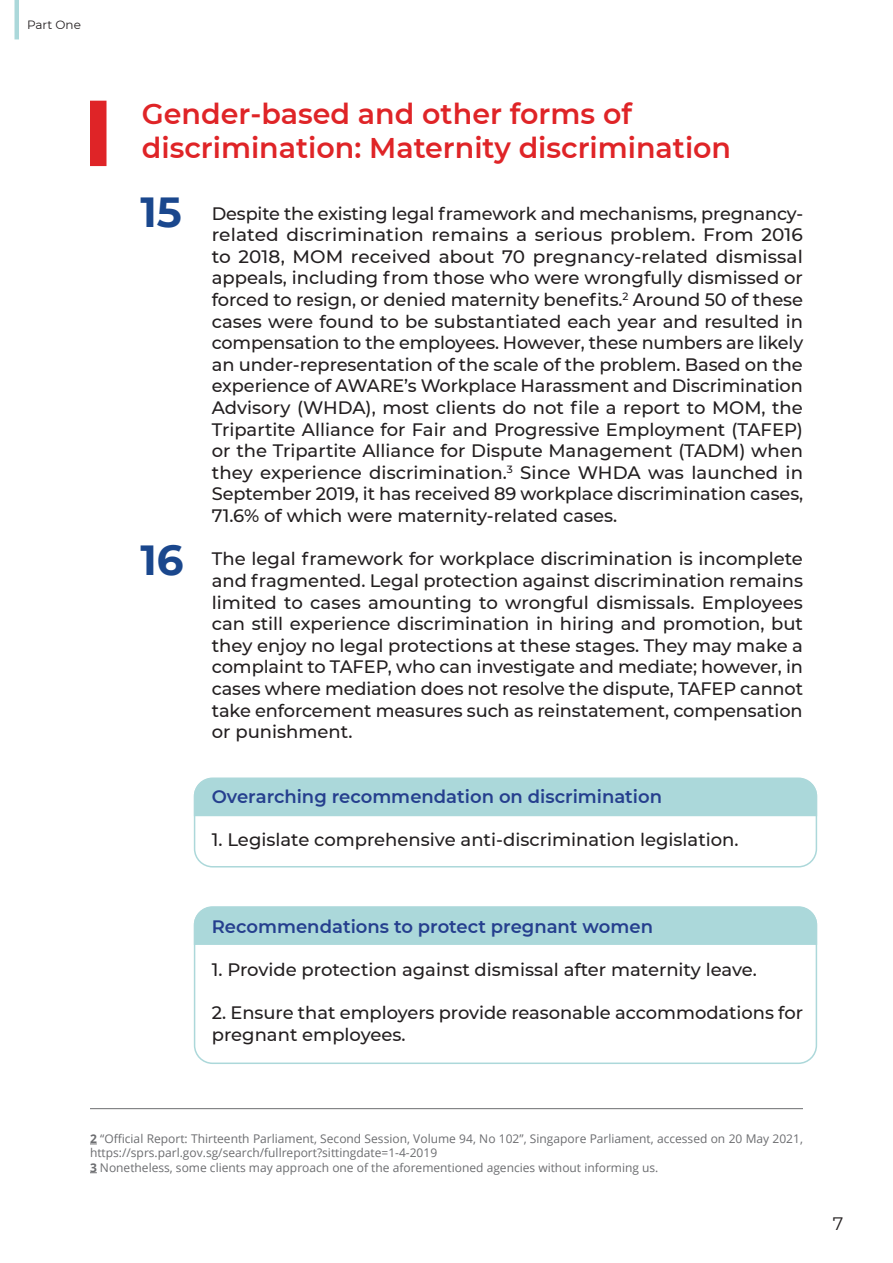
<style>
.page{position:relative;width:893px;height:1263px;background:#fff}
.page>*{position:absolute;margin:0;border:0;box-sizing:border-box;transform-origin:0 0}
.t1{font:700 42px "Montserrat";color:#1a478d}
.t2{font:600 28.5px/34.2px "Montserrat";color:#df2427}
.t3{font:500 18px/21.6px "Montserrat";color:#231f20;text-align:justify}
.t4{font:600 18px "Montserrat";color:#253f8e}
.t5{font:18px "Montserrat";color:#231f20}
.t6{font:12px/14.4px "Open Sans";color:#6c6d70}
.t7{font:12px "Montserrat";color:#231f20}
.s1{font-weight:700}
</style>
<div class="page">
<div style="left:194px;top:909px;width:623px;height:36px;background:#abd8da"></div>
<div style="left:194px;top:906px;width:623px;height:158px;border:2px solid #acd8da;border-radius:18px"></div>
<div style="left:194px;top:780px;width:623px;height:36px;background:#abd8da"></div>
<div style="left:194px;top:777px;width:623px;height:90px;border:2px solid #acd8da;border-radius:18px"></div>
<hr style="left:90px;top:1108px;width:713px;height:1px;background:#6c6d70">
<hr style="left:15px;top:0;width:4px;height:39px;background:#abd8da">
<div style="left:90px;top:101px;width:16px;height:65px;background:#df2427"></div>
<p class="t7" style="left:27px;top:16px;width:55px">Part One</p>
<h2 class="t2" style="left:142px;top:95px;width:591px">Gender-based and other forms of discrimination: Maternity discrimination</h2>
<h1 class="t1" style="left:140px;top:182px;width:43px">15</h1>
<p class="t3" style="left:212px;top:202px;width:593px">Despite the existing legal framework and mechanisms, pregnancy&shy;related discrimination remains a serious problem. From 2016 to 2018, MOM received about 70 pregnancy-related dismissal appeals, including from those who were wrongfully dismissed or forced to resign, or denied maternity benefits.<sup>2</sup> Around 50 of these cases were found to be substantiated each year and resulted in compensation to the employees. However, these numbers are likely an under-representation of the scale of the problem. Based on the experience of AWARE’s Workplace Harassment and Discrimination Advisory (WHDA), most clients do not file a report to MOM, the Tripartite Alliance for Fair and Progressive Employment (TAFEP) or the Tripartite Alliance for Dispute Management (TADM) when they experience discrimination.<sup>3</sup> Since WHDA was launched in September 2019, it has received 89 workplace discrimination cases, 71.6% of which were maternity-related cases.</p>
<p class="t3" style="left:212px;top:547px;width:593px">The legal framework for workplace discrimination is incomplete and fragmented. Legal protection against discrimination remains limited to cases amounting to wrongful dismissals. Employees can still experience discrimination in hiring and promotion, but they enjoy no legal protections at these stages. They may make a complaint to TAFEP, who can investigate and mediate; however, in cases where mediation does not resolve the dispute, TAFEP cannot take enforcement measures such as reinstatement, compensation or punishment.</p>
<h1 class="t1" style="left:140px;top:530px;width:45px">16</h1>
<p class="t4" style="left:212px;top:784px;width:452px">Overarching recommendation on discrimination</p>
<p class="t3" style="left:212px;top:828px;width:528px">1. Legislate comprehensive anti-discrimination legislation.</p>
<p class="t4" style="left:212px;top:913px;width:443px">Recommendations to protect pregnant women</p>
<p class="t3" style="left:212px;top:958px;width:547px">1. Provide protection against dismissal after maternity leave.</p>
<p class="t3" style="left:212px;top:1001px;width:593px">2. Ensure that employers provide reasonable accommodations for pregnant employees.</p>
<p class="t6" style="left:90px;top:1131px;width:714px"><span class="s1">2</span> “Official Report: Thirteenth Parliament, Second Session, Volume 94, No 102”, Singapore Parliament, accessed on 20 May 2021, https://sprs.parl.gov.sg/search/fullreport?sittingdate=1-4-2019<br><span class="s1">3</span> Nonetheless, some clients may approach one of the aforementioned agencies without informing us.</p>
<p class="t5" style="left:833px;top:1211px;width:12px">7</p>
</div>
